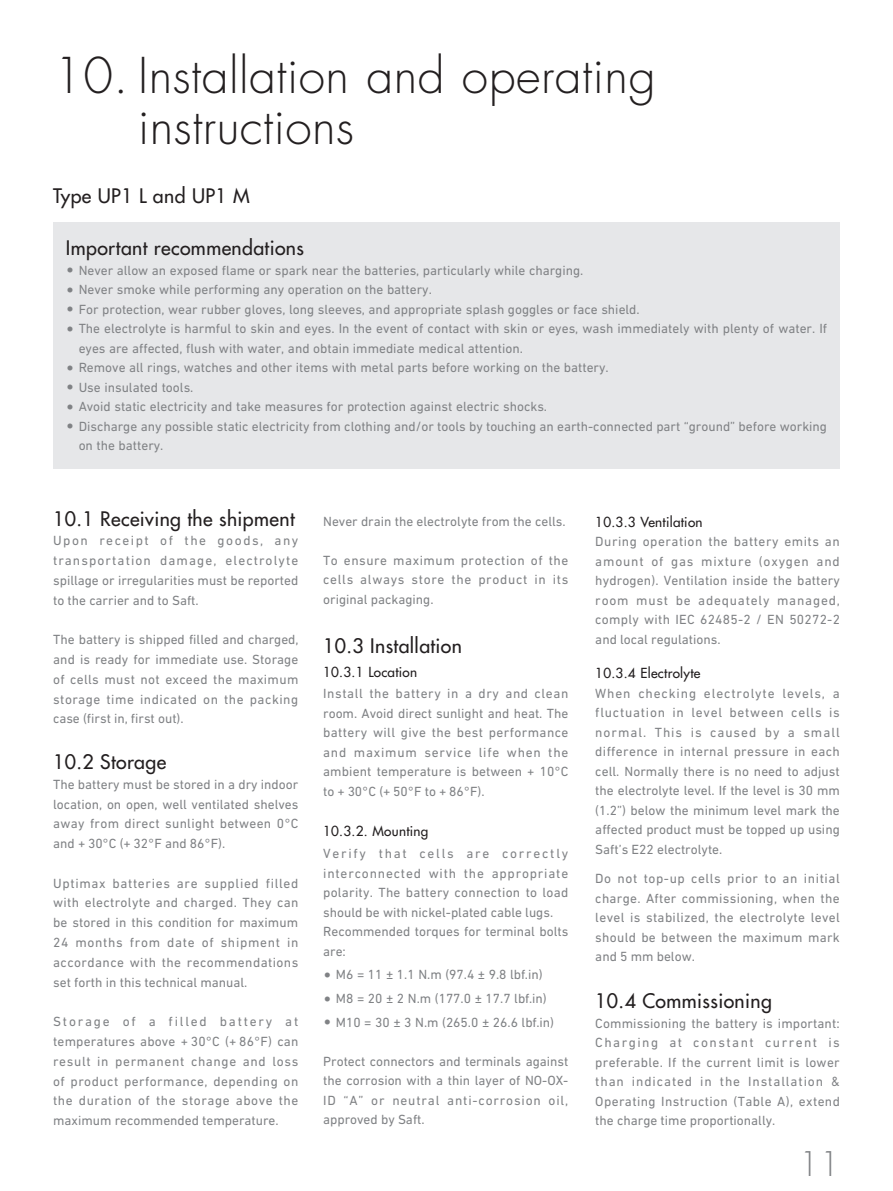
<style>
.page{position:relative;width:893px;height:1191px;background:#fff}
.page>*{position:absolute;margin:0;border:0;box-sizing:border-box;transform-origin:0 0}
.titles{font:300 48px/51px "Futura Std";letter-spacing:.01em;color:#231f20}
.t1{font:300 33px "Futura Std";color:#808285}
.Sub_title{font:500 19.5px "Futura Std";letter-spacing:.02em;color:#231f20}
.Body_Text{font:13.5px/19.5px "DIN Next LT Pro";color:#808285;text-align:justify}
.SUB_SUB_Head{font:500 13.5px "Futura Std";letter-spacing:.02em;color:#231f20}
.s1{font-size:19.5px}
</style>
<div class="page">
<div style="left:53px;top:222px;width:787px;height:247px;background:#e6e7e9"></div>
<p class="titles" style="left:138px;top:51px;width:519px;text-indent:-85px">10. Installation and operating instructions</p>
<p class="Sub_title" style="left:53px;top:184px;width:198px">Type UP1 L and UP1 M</p>
<p class="Sub_title" style="left:66px;top:236px;width:240px">Important recommendations</p>
<p class="Body_Text" style="left:66px;top:260px;width:519px"><span class="s1">•</span> Never allow an exposed flame or spark near the batteries, particularly while charging.</p>
<p class="Body_Text" style="left:66px;top:280px;width:367px"><span class="s1">•</span> Never smoke while performing any operation on the battery.</p>
<p class="Body_Text" style="left:66px;top:299px;width:575px"><span class="s1">•</span> For protection, wear rubber gloves, long sleeves, and appropriate splash goggles or face shield.</p>
<p class="Body_Text" style="left:79px;top:319px;width:750px;text-indent:-13px"><span class="s1">•</span> The electrolyte is harmful to skin and eyes. In the event of contact with skin or eyes, wash immediately with plenty of water. If eyes are affected, flush with water, and obtain immediate medical attention.</p>
<p class="Body_Text" style="left:66px;top:358px;width:544px"><span class="s1">•</span> Remove all rings, watches and other items with metal parts before working on the battery.</p>
<p class="Body_Text" style="left:66px;top:377px;width:129px"><span class="s1">•</span> Use insulated tools.</p>
<p class="Body_Text" style="left:66px;top:397px;width:483px"><span class="s1">•</span> Avoid static electricity and take measures for protection against electric shocks.</p>
<p class="Body_Text" style="left:79px;top:416px;width:750px;text-indent:-13px"><span class="s1">•</span> Discharge any possible static electricity from clothing and/or tools by touching an earth-connected part “ground” before working on the battery.</p>
<p class="Sub_title" style="left:53px;top:506px;width:243px">10.1 Receiving the shipment</p>
<p class="Body_Text" style="left:53px;top:531px;width:247px">Upon receipt of the goods, any transportation damage, electrolyte spillage or irregularities must be reported to the carrier and to Saft.</p>
<p class="Body_Text" style="left:53px;top:629px;width:247px">The battery is shipped filled and charged, and is ready for immediate use. Storage of cells must not exceed the maximum storage time indicated on the packing case (first in, first out).</p>
<p class="Sub_title" style="left:53px;top:749px;width:115px">10.2 Storage</p>
<p class="Body_Text" style="left:53px;top:774px;width:247px">The battery must be stored in a dry indoor location, on open, well ventilated shelves away from direct sunlight between 0°C and + 30°C (+ 32°F and 86°F).</p>
<p class="Body_Text" style="left:53px;top:873px;width:247px">Uptimax batteries are supplied filled with electrolyte and charged. They can be stored in this condition for maximum 24 months from date of shipment in accordance with the recommendations set forth in this technical manual.</p>
<p class="Body_Text" style="left:53px;top:1011px;width:247px">Storage of a filled battery at temperatures above + 30°C (+ 86°F) can result in permanent change and loss of product performance, depending on the duration of the storage above the maximum recommended temperature.</p>
<p class="Body_Text" style="left:323px;top:511px;width:244px">Never drain the electrolyte from the cells.</p>
<p class="Body_Text" style="left:323px;top:550px;width:247px">To ensure maximum protection of the cells always store the product in its original packaging.</p>
<p class="Sub_title" style="left:323px;top:633px;width:140px">10.3 Installation</p>
<p class="SUB_SUB_Head" style="left:323px;top:663px;width:96px">10.3.1 Location</p>
<p class="Body_Text" style="left:323px;top:684px;width:247px">Install the battery in a dry and clean room. Avoid direct sunlight and heat. The battery will give the best performance and maximum service life when the ambient temperature is between + 10°C to + 30°C (+ 50°F to + 86°F).</p>
<p class="SUB_SUB_Head" style="left:323px;top:823px;width:107px">10.3.2. Mounting</p>
<p class="Body_Text" style="left:323px;top:843px;width:247px">Verify that cells are correctly interconnected with the appropriate polarity. The battery connection to load should be with nickel-plated cable lugs.</p>
<p class="Body_Text" style="left:323px;top:921px;width:247px">Recommended torques for terminal bolts are:</p>
<p class="Body_Text" style="left:323px;top:964px;width:221px"><span class="s1">•</span> M6 = 11 ± 1.1 N.m (97.4 ± 9.8 lbf.in)</p>
<p class="Body_Text" style="left:323px;top:988px;width:225px"><span class="s1">•</span> M8 = 20 ± 2 N.m (177.0 ± 17.7 lbf.in)</p>
<p class="Body_Text" style="left:323px;top:1012px;width:232px"><span class="s1">•</span> M10 = 30 ± 3 N.m (265.0 ± 26.6 lbf.in)</p>
<p class="Body_Text" style="left:323px;top:1051px;width:247px">Protect connectors and terminals against the corrosion with a thin layer of NO-OX-ID “A” or neutral anti-corrosion oil, approved by Saft.</p>
<p class="SUB_SUB_Head" style="left:595px;top:513px;width:109px">10.3.3 Ventilation</p>
<p class="Body_Text" style="left:595px;top:531px;width:246px">During operation the battery emits an amount of gas mixture (oxygen and hydrogen). Ventilation inside the battery room must be adequately managed, comply with IEC 62485-2 / EN 50272-2 and local regulations.</p>
<p class="SUB_SUB_Head" style="left:595px;top:665px;width:107px">10.3.4 Electrolyte</p>
<p class="Body_Text" style="left:595px;top:683px;width:246px">When checking electrolyte levels, a fluctuation in level between cells is normal. This is caused by a small difference in internal pressure in each cell. Normally there is no need to adjust the electrolyte level. If the level is 30 mm (1.2”) below the minimum level mark the affected product must be topped up using Saft’s E22 electrolyte.</p>
<p class="Body_Text" style="left:595px;top:868px;width:246px">Do not top-up cells prior to an initial charge. After commissioning, when the level is stabilized, the electrolyte level should be between the maximum mark and 5 mm below.</p>
<p class="Sub_title" style="left:595px;top:988px;width:178px">10.4 Commissioning</p>
<p class="Body_Text" style="left:595px;top:1013px;width:246px">Commissioning the battery is important:<br>Charging at constant current is preferable. If the current limit is lower than indicated in the Installation &amp; Operating Instruction (Table A), extend the charge time proportionally.</p>
<h2 class="t1" style="left:799px;top:1143px;width:42px">11</h2>
</div>
